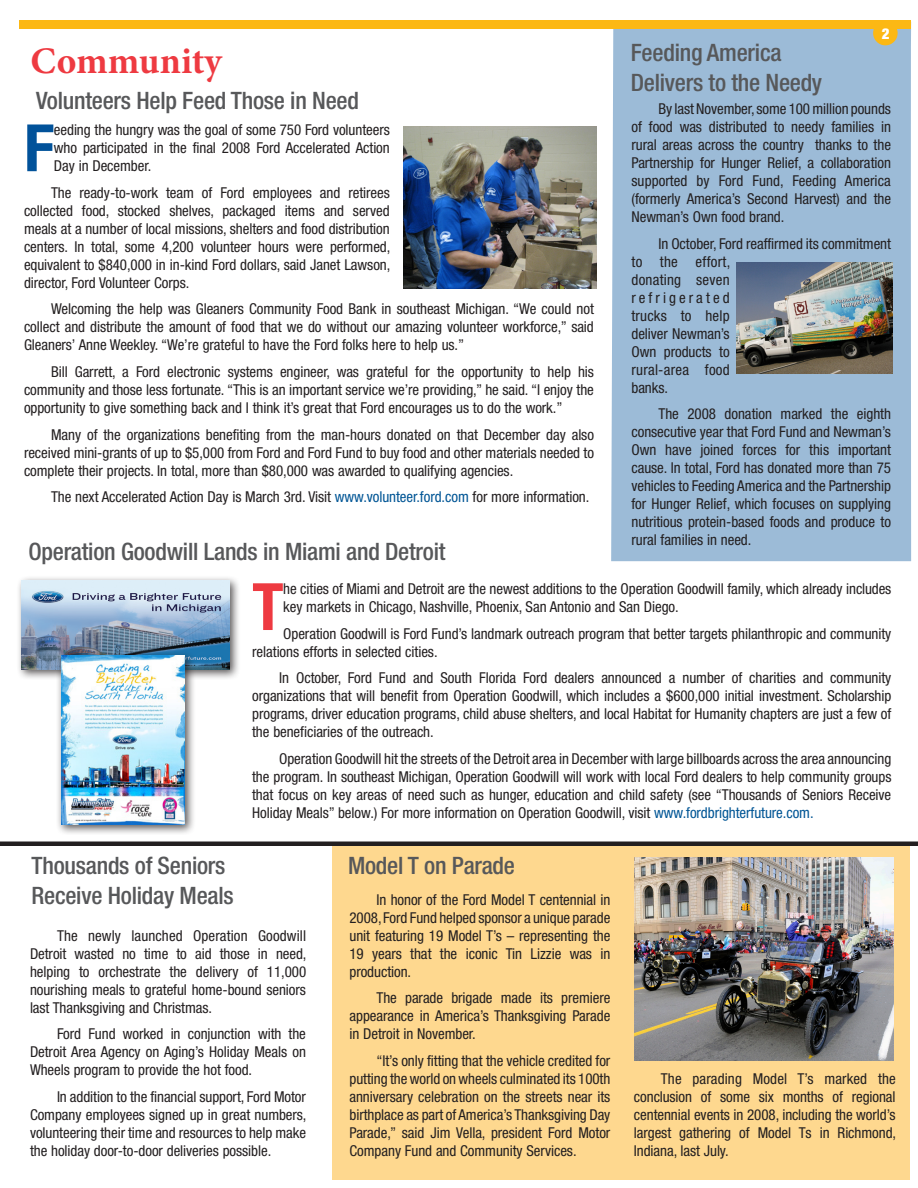
<style>
.page{position:relative;width:918px;height:1188px;background:#fff}
.page>*{position:absolute;margin:0;border:0;box-sizing:border-box;transform-origin:0 0}
.body{font:700 condensed 65.4px "Helvetica Neue LT Std";color:#ee3a41}
.body-2{font:700 condensed 65.4px "Helvetica Neue LT Std";color:#01529a}
.major_subhead{font:700 37.5px "Minion Pro";color:#ee3a41}
.major_subhead-2{font:500 condensed 24px/30px "Helvetica Neue LT Std";letter-spacing:-.01em;color:#57585a}
.body-3{font:condensed 15px/18px "Helvetica Neue LT Std";letter-spacing:-.005em;color:#231f20;text-align:justify}
.Text_9_point{font:900 condensed 15px "Helvetica Neue LT Std";color:#fff}
.s1{color:#005595}
</style>
<div class="page">
<div style="left:332px;top:845px;width:577px;height:334px;background:#fed88f"></div>
<div style="left:611px;top:28px;width:300px;height:533px;background:#9cbbd7"></div>
<div style="left:20px;top:20px;width:891px;height:8px;background:#fcb814"></div>
<div style="left:873px;top:21px;width:25px;height:24px;background:#fcb814;border-radius:50%"></div>
<img style="left:736px;top:262px;width:156px;height:112px">
<hr style="left:0;top:842px;width:918px;height:4px;background:#231f20">
<img style="left:634px;top:857px;width:259px;height:204px">
<div style="left:16px;top:575px;width:225px;height:106px;background:#231f20;opacity:.75"></div>
<img style="left:21px;top:580px;width:209px;height:89px">
<div style="left:56px;top:651px;width:140px;height:184px;background:#231f20;opacity:.75"></div>
<img style="left:61px;top:656px;width:124px;height:168px">
<img style="left:403px;top:127px;width:194px;height:162px">
<p class="Text_9_point" style="left:882px;top:24px;width:9px">2</p>
<p class="major_subhead-2" style="left:631px;top:37px;width:152px">Feeding America</p>
<p class="major_subhead-2" style="left:631px;top:67px;width:193px">Delivers to the Needy</p>
<p class="body-3" style="left:632px;top:100px;width:261px;text-indent:27px">By last November, some 100 million pounds of food was distributed to needy families in rural areas across the country thanks to the Partnership for Hunger Relief, a collaboration supported by Ford Fund, Feeding America (formerly America’s Second Harvest) and the Newman’s Own food brand.</p>
<p class="body-3" style="left:632px;top:234px;width:261px;text-align:left;text-indent:27px">In October, Ford reaffirmed its commitment to the effort,<br>donating seven<br>refrigerated<br>trucks to help<br>deliver Newman’s<br>Own products to<br>rural-area food<br>banks.</p>
<p class="body-3" style="left:632px;top:405px;width:261px;text-indent:27px">The 2008 donation marked the eighth consecutive year that Ford Fund and Newman’s Own have joined forces for this important cause. In total, Ford has donated more than 75 vehicles to Feeding America and the Partnership for Hunger Relief, which focuses on supplying nutritious protein-based foods and produce to rural families in need.</p>
<p class="major_subhead" style="left:31px;top:35px;width:193px">Community</p>
<p class="major_subhead-2" style="left:36px;top:85px;width:325px">Volunteers Help Feed Those in Need</p>
<p class="body-2" style="left:24px;top:108px;width:32px">F</p>
<p class="body-3" style="left:54px;top:121px;width:337px">eeding the hungry was the goal of some 750 Ford volunteers who participated in the final 2008 Ford Accelerated Action Day in December.</p>
<p class="body-3" style="left:24px;top:183px;width:368px;text-indent:27px">The ready-to-work team of Ford employees and retirees collected food, stocked shelves, packaged items and served meals at a number of local missions, shelters and food distribution centers. In total, some 4,200 volunteer hours were performed, equivalent to $840,000 in in-kind Ford dollars, said Janet Lawson, director, Ford Volunteer Corps.</p>
<p class="body-3" style="left:24px;top:300px;width:571px;text-indent:27px">Welcoming the help was Gleaners Community Food Bank in southeast Michigan. “We could not collect and distribute the amount of food that we do without our amazing volunteer workforce,” said Gleaners’ Anne Weekley. “We’re grateful to have the Ford folks here to help us.”</p>
<p class="body-3" style="left:24px;top:363px;width:572px;text-indent:27px">Bill Garrett, a Ford electronic systems engineer, was grateful for the opportunity to help his community and those less fortunate. “This is an important service we’re providing,” he said. “I enjoy the opportunity to give something back and I think it’s great that Ford encourages us to do the work.”</p>
<p class="body-3" style="left:24px;top:425px;width:572px;text-indent:27px">Many of the organizations benefiting from the man-hours donated on that December day also received mini-grants of up to $5,000 from Ford and Ford Fund to buy food and other materials needed to complete their projects. In total, more than $80,000 was awarded to qualifying agencies.</p>
<p class="body-3" style="left:51px;top:488px;width:540px">The next Accelerated Action Day is March 3rd. Visit <span class="s1">www.volunteer.ford.com</span> for more information.</p>
<p class="major_subhead-2" style="left:28px;top:536px;width:419px">Operation Goodwill Lands in Miami and Detroit</p>
<p class="body" style="left:252px;top:567px;width:33px">T</p>
<p class="body-3" style="left:283px;top:580px;width:610px">he cities of Miami and Detroit are the newest additions to the Operation Goodwill family, which already includes key markets in Chicago, Nashville, Phoenix, San Antonio and San Diego.</p>
<p class="body-3" style="left:252px;top:624px;width:641px;text-indent:31px">Operation Goodwill is Ford Fund’s landmark outreach program that better targets philanthropic and community relations efforts in selected cities.</p>
<p class="body-3" style="left:252px;top:669px;width:641px;text-indent:27px">In October, Ford Fund and South Florida Ford dealers announced a number of charities and community organizations that will benefit from Operation Goodwill, which includes a $600,000 initial investment. Scholarship programs, driver education programs, child abuse shelters, and local Habitat for Humanity chapters are just a few of the beneficiaries of the outreach.</p>
<p class="body-3" style="left:252px;top:750px;width:641px;text-indent:27px">Operation Goodwill hit the streets of the Detroit area in December with large billboards across the area announcing the program. In southeast Michigan, Operation Goodwill will work with local Ford dealers to help community groups that focus on key areas of need such as hunger, education and child safety (see “Thousands of Seniors Receive Holiday Meals” below.) For more information on Operation Goodwill, visit <span class="s1">www.fordbrighterfuture.com.</span></p>
<p class="major_subhead-2" style="left:32px;top:850px;width:204px">Thousands of Seniors<br>Receive Holiday Meals</p>
<p class="body-3" style="left:30px;top:926px;width:278px;text-indent:27px">The newly launched Operation Goodwill Detroit wasted no time to aid those in need, helping to orchestrate the delivery of 11,000 nourishing meals to grateful home-bound seniors last Thanksgiving and Christmas.</p>
<p class="body-3" style="left:30px;top:1025px;width:277px;text-indent:27px">Ford Fund worked in conjunction with the Detroit Area Agency on Aging’s Holiday Meals on Wheels program to provide the hot food.</p>
<p class="body-3" style="left:30px;top:1088px;width:278px;text-indent:27px">In addition to the financial support, Ford Motor Company employees signed up in great numbers, volunteering their time and resources to help make the holiday door-to-door deliveries possible.</p>
<p class="major_subhead-2" style="left:348px;top:850px;width:169px">Model T on Parade</p>
<p class="body-3" style="left:350px;top:890px;width:262px;text-indent:27px">In honor of the Ford Model T centennial in 2008, Ford Fund helped sponsor a unique parade unit featuring 19 Model T’s – representing the 19 years that the iconic Tin Lizzie was in production.</p>
<p class="body-3" style="left:350px;top:989px;width:262px;text-indent:27px">The parade brigade made its premiere appearance in America’s Thanksgiving Parade in Detroit in November.</p>
<p class="body-3" style="left:350px;top:1052px;width:262px;text-indent:27px">“It’s only fitting that the vehicle credited for putting the world on wheels culminated its 100th anniversary celebration on the streets near its birthplace as part of America’s Thanksgiving Day Parade,” said Jim Vella, president Ford Motor Company Fund and Community Services.</p>
<p class="body-3" style="left:634px;top:1070px;width:264px;text-indent:27px">The parading Model T’s marked the conclusion of some six months of regional centennial events in 2008, including the world’s largest gathering of Model Ts in Richmond, Indiana, last July.</p>
</div>
